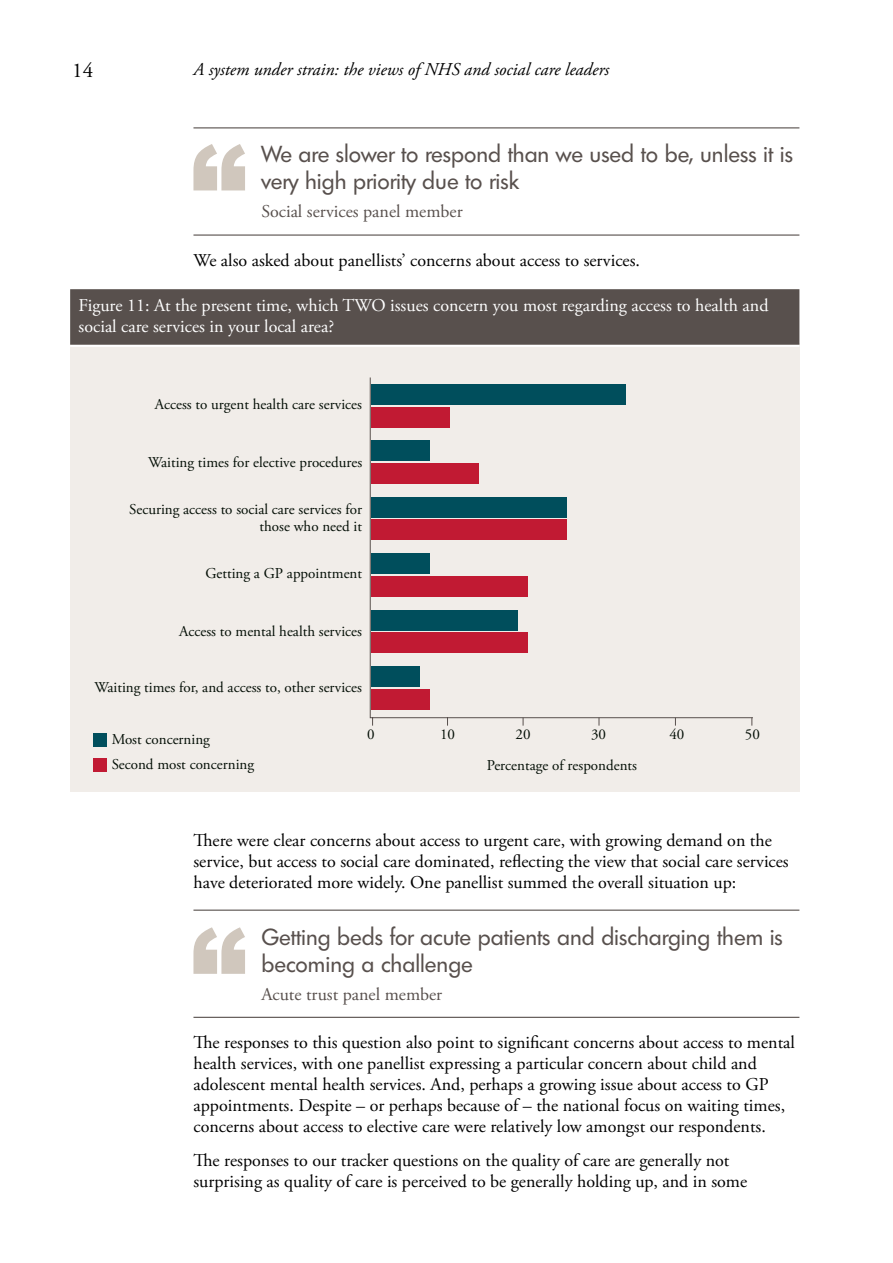
<style>
.page{position:relative;width:893px;height:1263px;background:#fff}
.page>*{position:absolute;margin:0;border:0;box-sizing:border-box;transform-origin:0 0}
.t1{font:22.5px/27px "Futura TS";color:#58504d}
.t2{font:21px "Adobe Garamond Pro";color:#000}
.t3{font:18px/21px "Adobe Garamond Pro";color:#000}
.t4{font:18px/21px "Adobe Garamond Pro";color:#fff}
.t5{font:italic 18px "Adobe Garamond Pro";color:#000}
.t6{font:18px "Adobe Garamond Pro";color:#58504d}
.t7{font:15px/16.5px "Adobe Garamond Pro";color:#030e05}
</style>
<div class="page">
<hr style="left:193px;top:127px;width:606px;height:1px;background:#58504d">
<hr style="left:193px;top:234px;width:606px;height:2px;background:#58504d">
<hr style="left:193px;top:909px;width:606px;height:2px;background:#58504d">
<hr style="left:193px;top:1017px;width:606px;height:1px;background:#58504d">
<div style="left:70px;top:343px;width:729px;height:448px;background:#f1ede9"></div>
<svg style="left:369px;top:377px;width:384px;height:349px"></svg>
<div style="left:93px;top:733px;width:13px;height:13px;background:#004e5c"></div>
<div style="left:93px;top:759px;width:13px;height:13px;background:#c11a33"></div>
<div style="left:371px;top:407px;width:78px;height:20px;background:#c11a33"></div>
<div style="left:371px;top:463px;width:108px;height:21px;background:#c11a33"></div>
<div style="left:371px;top:520px;width:196px;height:20px;background:#c11a33"></div>
<div style="left:371px;top:576px;width:157px;height:20px;background:#c11a33"></div>
<div style="left:371px;top:632px;width:157px;height:21px;background:#c11a33"></div>
<div style="left:371px;top:689px;width:59px;height:20px;background:#c11a33"></div>
<div style="left:371px;top:384px;width:255px;height:21px;background:#004e5c"></div>
<div style="left:371px;top:441px;width:59px;height:20px;background:#004e5c"></div>
<div style="left:371px;top:497px;width:196px;height:20px;background:#004e5c"></div>
<div style="left:371px;top:553px;width:59px;height:21px;background:#004e5c"></div>
<div style="left:371px;top:610px;width:147px;height:20px;background:#004e5c"></div>
<div style="left:371px;top:666px;width:49px;height:21px;background:#004e5c"></div>
<hr style="left:70px;top:345px;width:729px;height:2px;background:#fff">
<div style="left:70px;top:289px;width:729px;height:56px;background:#58504d"></div>
<svg style="left:193px;top:144px;width:52px;height:46px"></svg>
<svg style="left:193px;top:927px;width:52px;height:47px"></svg>
<p class="t2" style="left:72px;top:58px;width:22px">14</p>
<p class="t5" style="left:193px;top:59px;width:417px">A system under strain: the views of NHS and social care leaders</p>
<p class="t1" style="left:261px;top:141px;width:533px">We are slower to respond than we used to be, unless it is very high priority due to risk</p>
<p class="t6" style="left:261px;top:201px;width:203px">Social services panel member</p>
<p class="t3" style="left:193px;top:251px;width:448px">We also asked about panellists’ concerns about access to services.</p>
<p class="t4" style="left:79px;top:295px;width:691px">Figure 11: At the present time, which TWO issues concern you most regarding access to health and social care services in your local area?</p>
<p class="t7" style="left:155px;top:396px;width:209px">Access to urgent health care services</p>
<p class="t7" style="left:148px;top:454px;width:216px">Waiting times for elective procedures</p>
<p class="t7" style="left:129px;top:502px;width:234px;text-align:right">Securing access to social care services for those who need it</p>
<p class="t7" style="left:205px;top:565px;width:158px">Getting a GP appointment</p>
<p class="t7" style="left:179px;top:624px;width:184px">Access to mental health services</p>
<p class="t7" style="left:94px;top:679px;width:269px">Waiting times for, and access to, other services</p>
<p class="t7" style="left:112px;top:727px;width:144px;line-height:25.3px">Most concerning<br>Second most concerning</p>
<p class="t7" style="left:367px;top:727px;width:9px">0</p>
<p class="t7" style="left:440px;top:727px;width:17px">10</p>
<p class="t7" style="left:591px;top:727px;width:17px">30</p>
<p class="t7" style="left:669px;top:727px;width:16px">40</p>
<p class="t7" style="left:745px;top:727px;width:16px">50</p>
<p class="t7" style="left:487px;top:720px;width:152px;line-height:30.2px;text-indent:29px">20<br>Percentage of respondents</p>
<p class="t3" style="left:193px;top:830px;width:597px">There were clear concerns about access to urgent care, with growing demand on the service, but access to social care dominated, reflecting the view that social care services have deteriorated more widely. One panellist summed the overall situation up:</p>
<p class="t1" style="left:261px;top:923px;width:523px">Getting beds for acute patients and discharging them is becoming a challenge</p>
<p class="t6" style="left:261px;top:983px;width:182px">Acute trust panel member</p>
<p class="t3" style="left:193px;top:1033px;width:603px">The responses to this question also point to significant concerns about access to mental health services, with one panellist expressing a particular concern about child and adolescent mental health services. And, perhaps a growing issue about access to GP appointments. Despite – or perhaps because of – the national focus on waiting times, concerns about access to elective care were relatively low amongst our respondents.</p>
<p class="t3" style="left:193px;top:1150px;width:555px">The responses to our tracker questions on the quality of care are generally not surprising as quality of care is perceived to be generally holding up, and in some</p>
</div>
